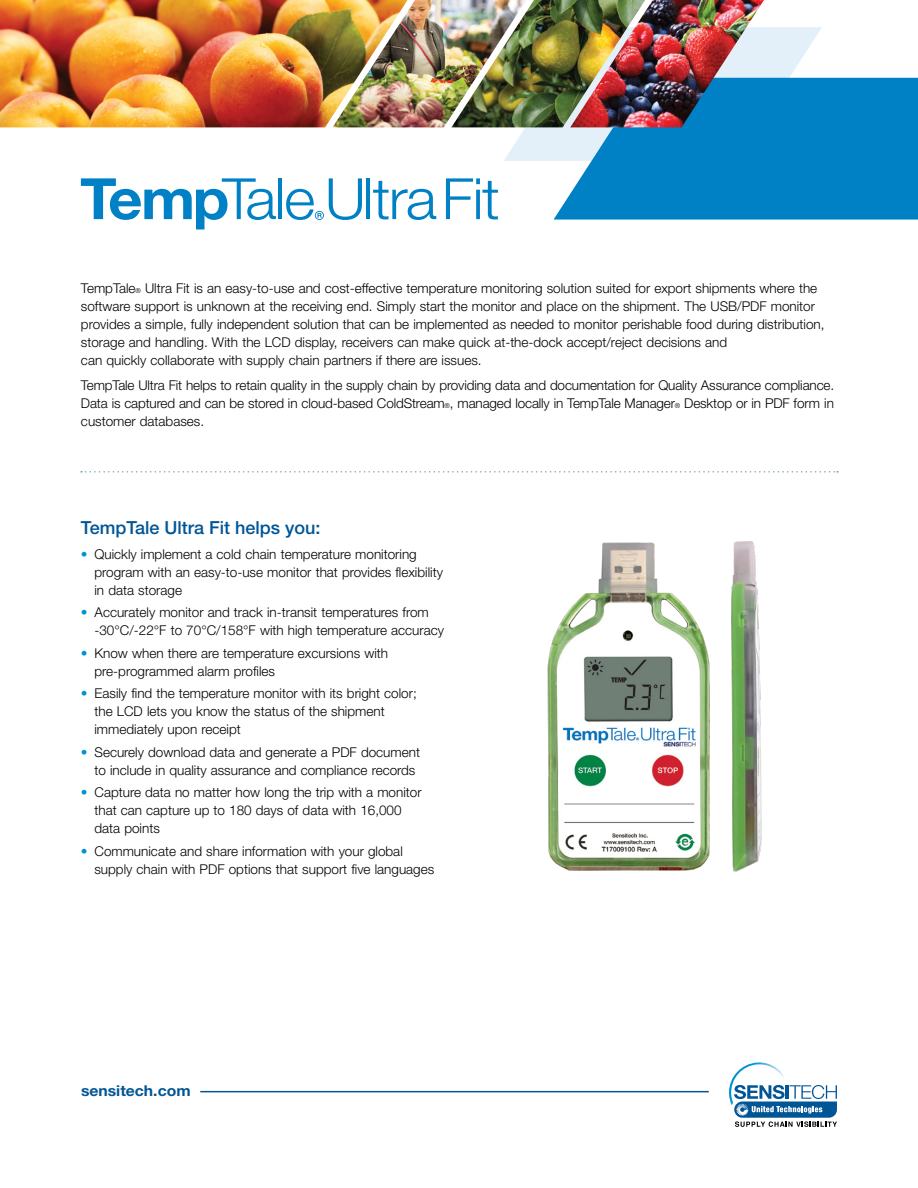
<style>
.page{position:relative;width:918px;height:1188px;background:#fff}
.page>*{position:absolute;margin:0;border:0;box-sizing:border-box;transform-origin:0 0}
.t1{font:500 18px "Helvetica Neue LT Std";color:#005596}
.t2{font:700 15px "Helvetica Neue LT Std";color:#005596;scale:1.05 1}
.t3{font:300 13.5px/18px "Helvetica Neue LT Std";color:#000}
.s1{font-size:6.75px}
.s2{color:#0093d0}
</style>
<div class="page">
<svg style="left:504px;top:27px;width:318px;height:134px"></svg>
<svg style="left:554px;top:78px;width:364px;height:142px;background:#1089c9"></svg>
<img style="left:0;top:0;width:333px;height:127px">
<img style="left:333px;top:0;width:118px;height:127px">
<img style="left:451px;top:0;width:119px;height:127px">
<img style="left:570px;top:0;width:203px;height:127px">
<svg style="left:81px;top:178px;width:195px;height:52px"></svg>
<hr style="left:279px;top:178px;width:3px;height:41px;background:#0081c6">
<hr style="left:367px;top:178px;width:3px;height:41px;background:#0081c6">
<svg style="left:373px;top:181px;width:63px;height:39px"></svg>
<svg style="left:446px;top:178px;width:52px;height:41px"></svg>
<svg style="left:286px;top:178px;width:76px;height:42px"></svg>
<hr style="left:200px;top:1091px;width:509px;height:1px;background:#005596">
<svg style="left:734px;top:1085px;width:103px;height:42px"></svg>
<img style="left:729px;top:1062px;width:59px;height:43px">
<svg style="left:81px;top:471px;width:757px;height:2px"></svg>
<img style="left:547px;top:542px;width:163px;height:329px">
<img style="left:731px;top:541px;width:30px;height:331px">
<p class="t3" style="left:81px;top:279px;width:745px">TempTale<span class="s1">®</span> Ultra Fit is an easy-to-use and cost-effective temperature monitoring solution suited for export shipments where the software support is unknown at the receiving end. Simply start the monitor and place on the shipment. The USB/PDF monitor provides a simple, fully independent solution that can be implemented as needed to monitor perishable food during distribution, storage and handling. With the LCD display, receivers can make quick at-the-dock accept/reject decisions and<br>can quickly collaborate with supply chain partners if there are issues.</p>
<p class="t3" style="left:81px;top:376px;width:755px;text-align:justify">TempTale Ultra Fit helps to retain quality in the supply chain by providing data and documentation for Quality Assurance compliance.<br>Data is captured and can be stored in cloud-based ColdStream<span class="s1">®</span>, managed locally in TempTale Manager<span class="s1">®</span> Desktop or in PDF form in customer databases.</p>
<h1 class="t1" style="left:81px;top:517px;width:241px">TempTale Ultra Fit helps you:</h1>
<p class="t3" style="left:94px;top:544px;width:350px;text-indent:-14px"><span class="s2">•</span> Quickly implement a cold chain temperature monitoring program with an easy-to-use monitor that provides flexibility in data storage</p>
<p class="t3" style="left:94px;top:603px;width:351px;text-indent:-14px"><span class="s2">•</span> Accurately monitor and track in-transit temperatures from -30°C/-22°F to 70°C/158°F with high temperature accuracy</p>
<p class="t3" style="left:94px;top:644px;width:295px;text-indent:-14px"><span class="s2">•</span> Know when there are temperature excursions with pre-programmed alarm profiles</p>
<p class="t3" style="left:94px;top:684px;width:324px;text-indent:-14px"><span class="s2">•</span> Easily find the temperature monitor with its bright color; the LCD lets you know the status of the shipment immediately upon receipt</p>
<p class="t3" style="left:94px;top:743px;width:327px;text-indent:-14px"><span class="s2">•</span> Securely download data and generate a PDF document to include in quality assurance and compliance records</p>
<p class="t3" style="left:94px;top:783px;width:329px;text-indent:-14px"><span class="s2">•</span> Capture data no matter how long the trip with a monitor that can capture up to 180 days of data with 16,000 data points</p>
<p class="t3" style="left:94px;top:842px;width:341px;text-indent:-14px"><span class="s2">•</span> Communicate and share information with your global supply chain with PDF options that support five languages</p>
<p class="t2" style="left:81px;top:1081px;width:106px">sensitech.com</p>
</div>
